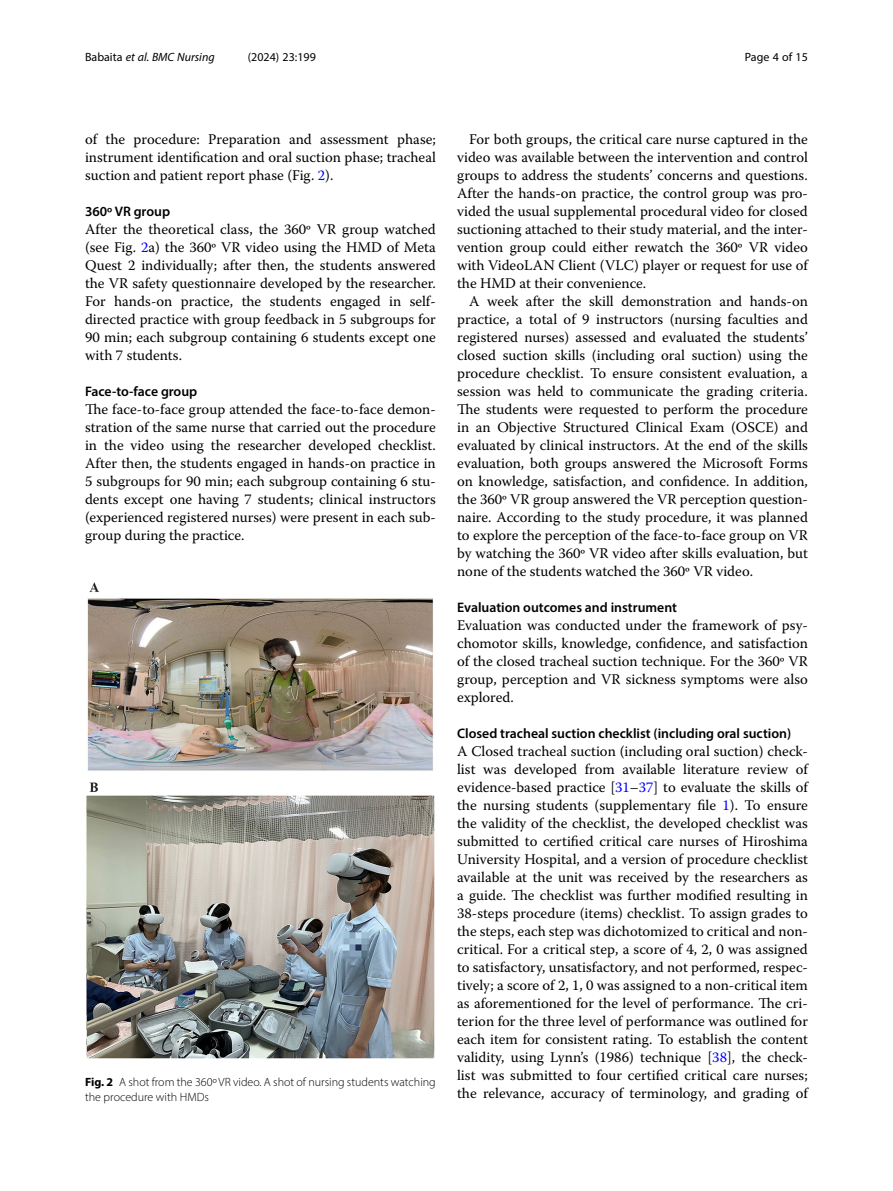
<style>
.page{position:relative;width:893px;height:1191px;background:#fff}
.page>*{position:absolute;margin:0;border:0;box-sizing:border-box;transform-origin:0 0}
.Body_Text{font:14.7px/18px "Warnock Pro";color:#000;text-align:justify}
.Body_Text_Indent{font:14.7px/18px "Warnock Pro";color:#000;text-align:justify}
.Head_2{font:600 13.8px "Myriad Pro";color:#000}
.Figure_Caption{font:300 12px/15px "Myriad Pro";color:#000}
.t1{font:italic 12px "Myriad Pro";color:#000}
.t2{font:12px "Myriad Pro";color:#000}
.s1{font-style:normal}
.s2{color:#00f}
.s3{font-weight:700}
</style>
<div class="page">
<img style="left:86px;top:582px;width:349px;height:477px">
<p class="t1" style="left:85px;top:50px;width:131px"><span class="s1">Babaita</span> et al. BMC Nursing</p>
<p class="t2" style="left:248px;top:50px;width:70px">(2024) 23:199</p>
<p class="t2" style="left:745px;top:50px;width:65px">Page 4 of 15</p>
<p class="Body_Text" style="left:85px;top:130px;width:352px">of the procedure: Preparation and assessment phase; instrument identification and oral suction phase; tracheal suction and patient report phase (Fig. <span class="s2">2</span>).</p>
<p class="Head_2" style="left:85px;top:203px;width:87px">360º VR group</p>
<p class="Body_Text" style="left:85px;top:220px;width:352px">After the theoretical class, the 360º VR group watched (see Fig. <span class="s2">2</span>a) the 360º VR video using the HMD of Meta Quest 2 individually; after then, the students answered the VR safety questionnaire developed by the researcher.<br>For hands-on practice, the students engaged in self&shy;directed practice with group feedback in 5 subgroups for 90 min; each subgroup containing 6 students except one with 7 students.</p>
<p class="Head_2" style="left:85px;top:383px;width:114px">Face-to-face group</p>
<p class="Body_Text" style="left:85px;top:400px;width:352px">The face-to-face group attended the face-to-face demon&shy;stration of the same nurse that carried out the procedure in the video using the researcher developed checklist.<br>After then, the students engaged in hands-on practice in 5 subgroups for 90 min; each subgroup containing 6 stu&shy;dents except one having 7 students; clinical instructors (experienced registered nurses) were present in each sub&shy;group during the practice.</p>
<p class="Figure_Caption" style="left:85px;top:1074px;width:352px"><span class="s3">Fig. 2</span> A shot from the 360º VR video. A shot of nursing students watching the procedure with HMDs</p>
<p class="Body_Text_Indent" style="left:457px;top:130px;width:352px;text-indent:12px">For both groups, the critical care nurse captured in the video was available between the intervention and control groups to address the students’ concerns and questions.<br>After the hands-on practice, the control group was pro&shy;vided the usual supplemental procedural video for closed suctioning attached to their study material, and the inter&shy;vention group could either rewatch the 360º VR video with VideoLAN Client (VLC) player or request for use of the HMD at their convenience.</p>
<p class="Body_Text_Indent" style="left:457px;top:292px;width:352px;text-indent:12px">A week after the skill demonstration and hands-on practice, a total of 9 instructors (nursing faculties and registered nurses) assessed and evaluated the students’ closed suction skills (including oral suction) using the procedure checklist. To ensure consistent evaluation, a session was held to communicate the grading criteria.<br>The students were requested to perform the procedure in an Objective Structured Clinical Exam (OSCE) and evaluated by clinical instructors. At the end of the skills evaluation, both groups answered the Microsoft Forms on knowledge, satisfaction, and confidence. In addition, the 360º VR group answered the VR perception question&shy;naire. According to the study procedure, it was planned to explore the perception of the face-to-face group on VR by watching the 360º VR video after skills evaluation, but none of the students watched the 360º VR video.</p>
<p class="Head_2" style="left:457px;top:599px;width:221px">Evaluation outcomes and instrument</p>
<p class="Body_Text" style="left:457px;top:616px;width:352px">Evaluation was conducted under the framework of psy&shy;chomotor skills, knowledge, confidence, and satisfaction of the closed tracheal suction technique. For the 360º VR group, perception and VR sickness symptoms were also explored.</p>
<p class="Head_2" style="left:457px;top:725px;width:336px">Closed tracheal suction checklist (including oral suction)</p>
<p class="Body_Text" style="left:457px;top:742px;width:352px">A Closed tracheal suction (including oral suction) check&shy;list was developed from available literature review of evidence-based practice [<span class="s2">31</span>–<span class="s2">37</span>] to evaluate the skills of the nursing students (supplementary file <span class="s2">1</span>). To ensure the validity of the checklist, the developed checklist was submitted to certified critical care nurses of Hiroshima University Hospital, and a version of procedure checklist available at the unit was received by the researchers as a guide. The checklist was further modified resulting in 38-steps procedure (items) checklist. To assign grades to the steps, each step was dichotomized to critical and non&shy;critical. For a critical step, a score of 4, 2, 0 was assigned to satisfactory, unsatisfactory, and not performed, respec&shy;tively; a score of 2, 1, 0 was assigned to a non-critical item as aforementioned for the level of performance. The cri&shy;terion for the three level of performance was outlined for each item for consistent rating. To establish the content validity, using Lynn’s (1986) technique [<span class="s2">38</span>], the check&shy;list was submitted to four certified critical care nurses; the relevance, accuracy of terminology, and grading of</p>
</div>
